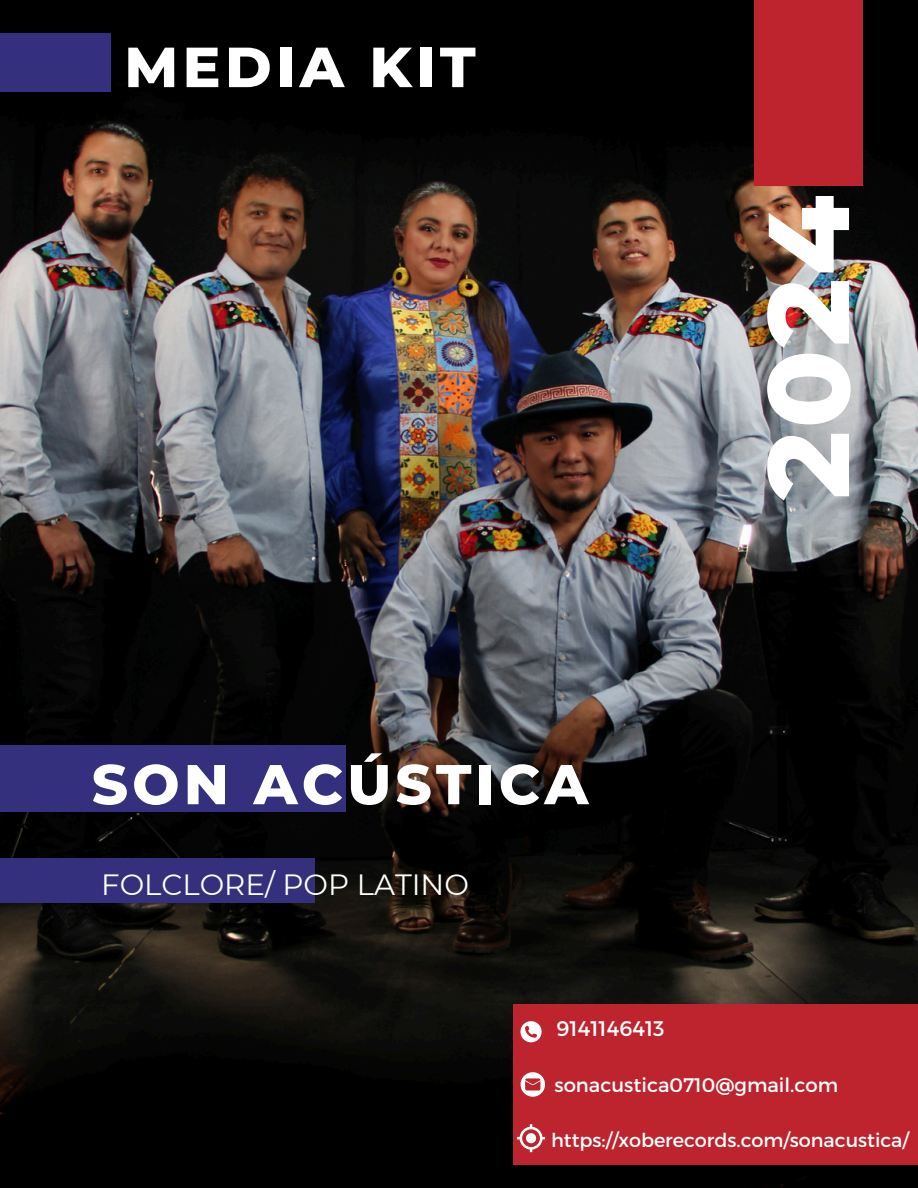
<style>
.page{position:relative;width:918px;height:1188px;background:#fff}
.page>*{position:absolute;margin:0;border:0;box-sizing:border-box;transform-origin:0 0}
.t1{font:800 114.6px "Montserrat";color:#fff}
.t2{font:800 56.4px "Montserrat";letter-spacing:.08em;color:#fff}
.t3{font:800 55.95px "Montserrat";letter-spacing:.075em;color:#fff}
.t4{font:29.25px "Montserrat";color:#fff}
.t5{font:21.15px "Montserrat";color:#fff}
.t6{font:19.65px "Montserrat";color:#fff}
.t7{font:19.2px "Montserrat";color:#fff}
</style>
<div class="page">
<img style="left:0;top:0;width:918px;height:1188px">
<div style="left:0;top:745px;width:346px;height:67px;background:#34307e"></div>
<div style="left:0;top:858px;width:315px;height:45px;background:#34307e"></div>
<div style="left:754px;top:0;width:109px;height:186px;background:#bd242d"></div>
<div style="left:0;top:33px;width:110px;height:59px;background:#34307e"></div>
<div style="left:513px;top:1004px;width:405px;height:161px;background:#bd242d"></div>
<svg style="left:520px;top:1021px;width:22px;height:21px"></svg>
<svg style="left:521px;top:1072px;width:24px;height:25px"></svg>
<svg style="left:517px;top:1124px;width:28px;height:28px"></svg>
<h3 class="t2" style="left:124px;top:33px;width:353px">MEDIA KIT</h3>
<h1 class="t3" style="left:92px;top:750px;width:498px">SON ACÚSTICA</h1>
<h2 class="t4" style="left:101px;top:867px;width:369px">FOLCLORE/ POP LATINO</h2>
<p class="t5" style="left:557px;top:1015px;width:109px">9141146413</p>
<h2 class="t1" style="left:738px;top:500px;width:306px;rotate:-90deg">2024</h2>
<p class="t6" style="left:554px;top:1072px;width:285px">sonacustica0710@gmail.com</p>
<p class="t7" style="left:551px;top:1128px;width:359px">https://xoberecords.com/sonacustica/</p>
</div>
